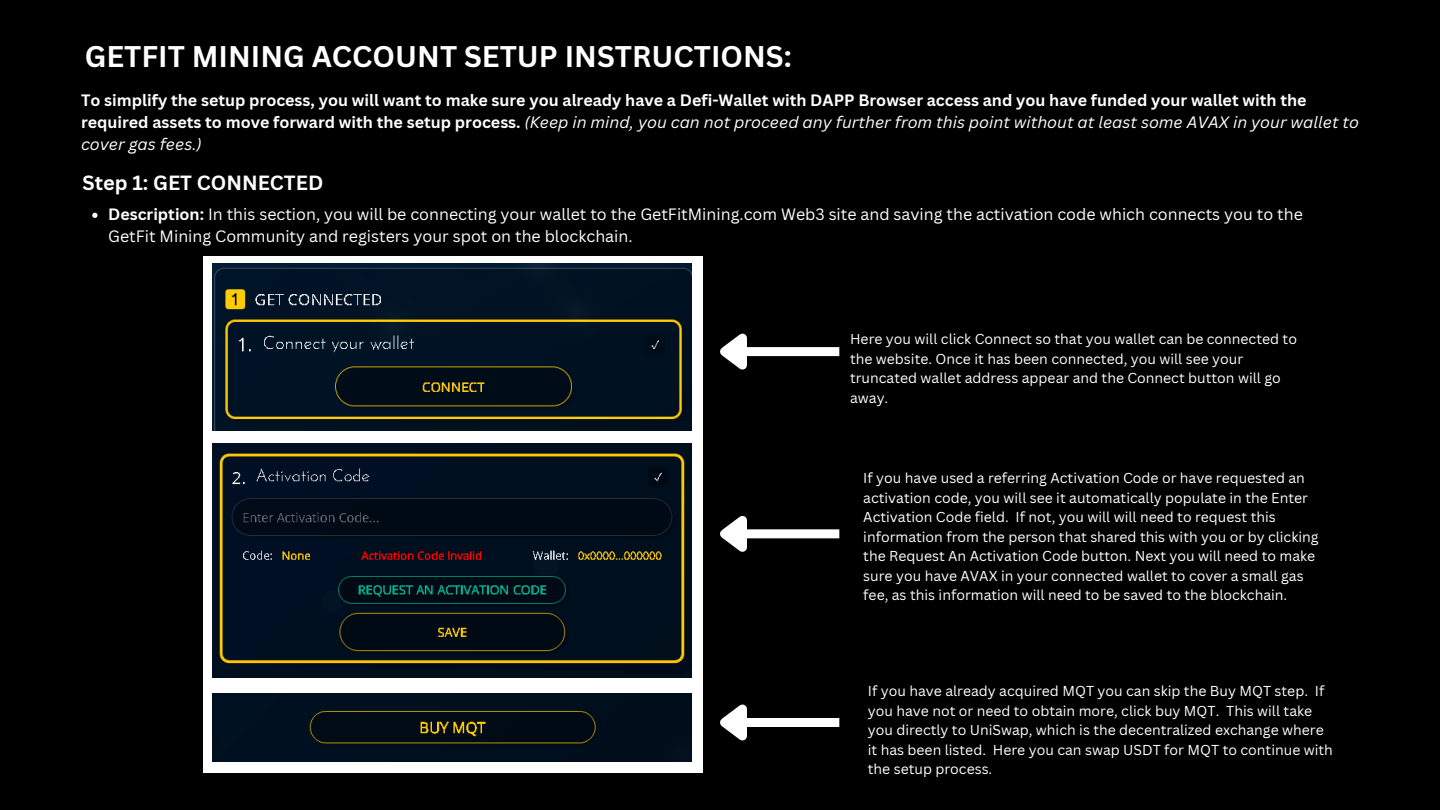
<style>
.page{position:relative;width:1440px;height:810px;background:#000}
.page>*{position:absolute;margin:0;border:0;box-sizing:border-box;transform-origin:0 0}
.t1{font:700 29.1px "Canva Sans";color:#fff}
.t2{font:700 20px "Canva Sans";color:#fff}
.t3{font:700 16px/21.8px "Canva Sans";color:#fff}
.t4{font:16px/21.8px "Canva Sans";color:#fff}
.t5{font:14px/19.5px "Canva Sans";color:#fff}
.s1{font-weight:400;font-style:italic}
.s2{font-weight:700}
</style>
<div class="page">
<div style="left:203px;top:256px;width:499px;height:517px;background:#fff"></div>
<img style="left:212px;top:264px;width:479px;height:166px">
<img style="left:212px;top:444px;width:479px;height:234px">
<div style="left:212px;top:694px;width:479px;height:68px;background:#000f1c"></div>
<div style="left:745px;top:347px;width:94px;height:9px;background:#fff"></div>
<svg style="left:720px;top:333px;width:35px;height:37px"></svg>
<div style="left:745px;top:529px;width:94px;height:9px;background:#fff"></div>
<svg style="left:720px;top:516px;width:35px;height:36px"></svg>
<div style="left:745px;top:718px;width:94px;height:9px;background:#fff"></div>
<svg style="left:720px;top:704px;width:27px;height:37px"></svg>
<svg style="left:92px;top:213px;width:6px;height:5px"></svg>
<p class="t1" style="left:85px;top:36px;width:708px">GETFIT MINING ACCOUNT SETUP INSTRUCTIONS:</p>
<p class="t3" style="left:81px;top:89px;width:1280px">To simplify the setup process, you will want to make sure you already have a Defi-Wallet with DAPP Browser access and you have funded your wallet with the required assets to move forward with the setup process. <span class="s1">(Keep in mind, you can not proceed any further from this point without at least some AVAX in your wallet to cover gas fees.)</span></p>
<p class="t2" style="left:82px;top:169px;width:242px">Step 1: GET CONNECTED</p>
<p class="t4" style="left:108px;top:203px;width:1196px"><span class="s2">Description:</span> In this section, you will be connecting your wallet to the GetFitMining.com Web3 site and saving the activation code which connects you to the<br>GetFit Mining Community and registers your spot on the blockchain.</p>
<p class="t5" style="left:850px;top:329px;width:448px">Here you will click Connect so that you wallet can be connected to the website. Once it has been connected, you will see your truncated wallet address appear and the Connect button will go away.</p>
<p class="t5" style="left:863px;top:468px;width:457px">If you have used a referring Activation Code or have requested an activation code, you will see it automatically populate in the Enter Activation Code field. If not, you will will need to request this information from the person that shared this with you or by clicking the Request An Activation Code button. Next you will need to make sure you have AVAX in your connected wallet to cover a small gas fee, as this information will need to be saved to the blockchain.</p>
<p class="t5" style="left:868px;top:681px;width:467px">If you have already acquired MQT you can skip the Buy MQT step. If you have not or need to obtain more, click buy MQT. This will take you directly to UniSwap, which is the decentralized exchange where it has been listed. Here you can swap USDT for MQT to continue with the setup process.</p>
</div>
